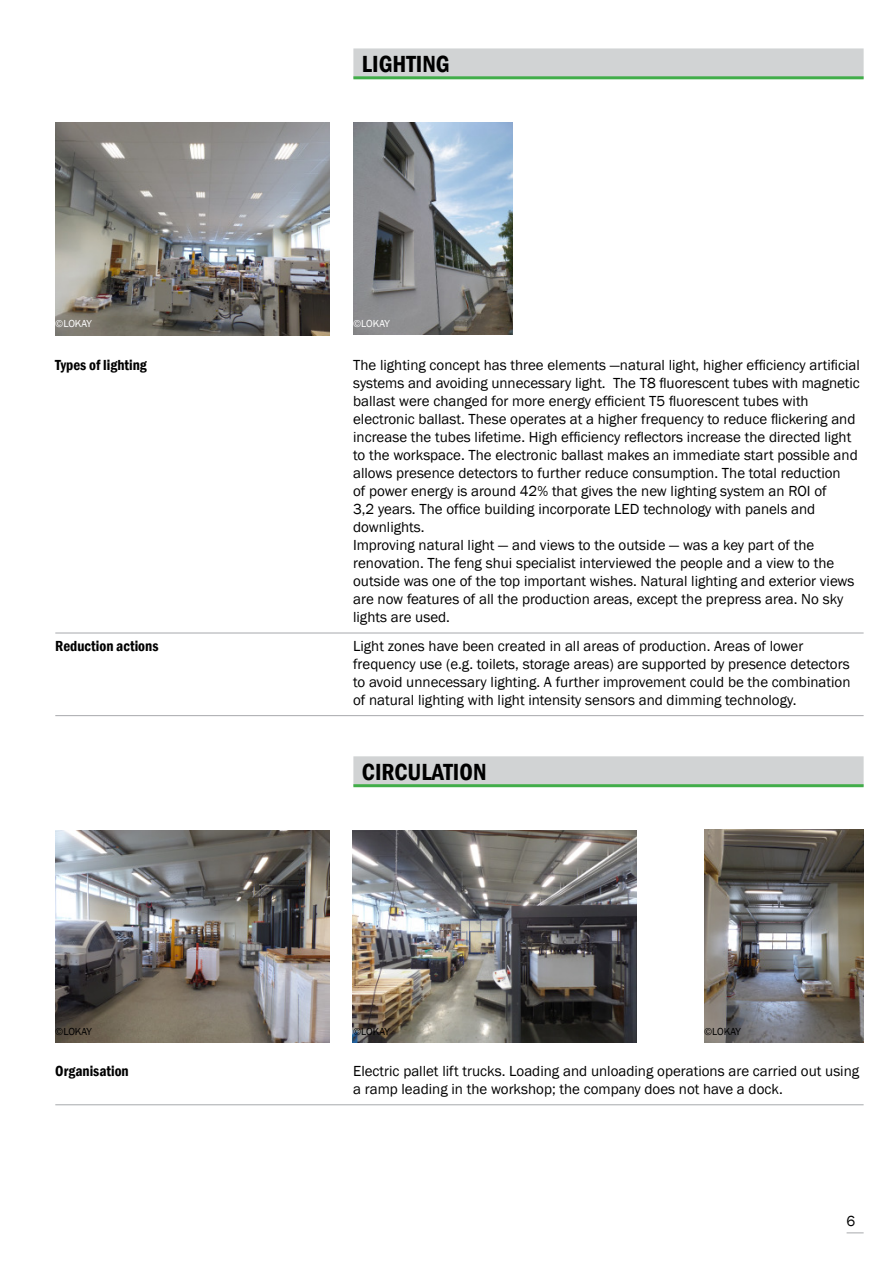
<style>
.page{position:relative;width:893px;height:1263px;background:#fff}
.page>*{position:absolute;margin:0;border:0;box-sizing:border-box;transform-origin:0 0}
.t1{font:600 condensed 24px "Franklin Gothic";color:#000}
.t2{font:15px/18px "Franklin Gothic";color:#000}
.t3{font:600 condensed 15px "Franklin Gothic";color:#000}
.t4{font:10.5px "Franklin Gothic";letter-spacing:-.01em;color:#000}
.t5{font:10.5px "Franklin Gothic";letter-spacing:-.01em;color:#fff}
</style>
<div class="page">
<svg style="left:846px;top:1233px;width:17px;height:1px"></svg>
<div style="left:353px;top:48px;width:510px;height:30px;background:#d1d3d4"></div>
<hr style="left:353px;top:76px;width:510px;height:3px;background:#41ad49">
<div style="left:353px;top:756px;width:510px;height:30px;background:#d1d3d4"></div>
<hr style="left:353px;top:784px;width:510px;height:3px;background:#41ad49">
<img style="left:353px;top:122px;width:159px;height:213px">
<img style="left:55px;top:122px;width:274px;height:213px">
<img style="left:353px;top:830px;width:283px;height:213px">
<img style="left:55px;top:830px;width:274px;height:213px">
<hr style="left:55px;top:633px;width:808px;height:1px;background:#a7a9ac">
<hr style="left:55px;top:715px;width:808px;height:1px;background:#a7a9ac">
<hr style="left:55px;top:1104px;width:808px;height:1px;background:#a7a9ac">
<img style="left:704px;top:830px;width:159px;height:212px">
<h1 class="t1" style="left:362px;top:54px;width:89px">LIGHTING</h1>
<p class="t5" style="left:55px;top:320px;width:38px">©LOKAY</p>
<p class="t5" style="left:353px;top:320px;width:38px">©LOKAY</p>
<p class="t3" style="left:55px;top:359px;width:93px">Types of lighting</p>
<p class="t2" style="left:353px;top:357px;width:508px">The lighting concept has three elements —natural light, higher efficiency artificial systems and avoiding unnecessary light. The T8 fluorescent tubes with magnetic ballast were changed for more energy efficient T5 fluorescent tubes with electronic ballast. These operates at a higher frequency to reduce flickering and increase the tubes lifetime. High efficiency reflectors increase the directed light to the workspace. The electronic ballast makes an immediate start possible and allows presence detectors to further reduce consumption. The total reduction<br>of power energy is around 42% that gives the new lighting system an ROI of<br>3,2 years. The office building incorporate LED technology with panels and downlights.<br>Improving natural light — and views to the outside — was a key part of the renovation. The feng shui specialist interviewed the people and a view to the outside was one of the top important wishes. Natural lighting and exterior views are now features of all the production areas, except the prepress area. No sky lights are used.</p>
<p class="t3" style="left:55px;top:639px;width:105px">Reduction actions</p>
<p class="t2" style="left:353px;top:637px;width:499px">Light zones have been created in all areas of production. Areas of lower frequency use (e.g. toilets, storage areas) are supported by presence detectors to avoid unnecessary lighting. A further improvement could be the combination of natural lighting with light intensity sensors and dimming technology.</p>
<h1 class="t1" style="left:362px;top:762px;width:126px">CIRCULATION</h1>
<p class="t4" style="left:55px;top:1027px;width:38px">©LOKAY</p>
<p class="t4" style="left:353px;top:1027px;width:38px">©LOKAY</p>
<p class="t4" style="left:704px;top:1027px;width:38px">©LOKAY</p>
<p class="t3" style="left:55px;top:1065px;width:75px">Organisation</p>
<p class="t2" style="left:353px;top:1063px;width:507px">Electric pallet lift trucks. Loading and unloading operations are carried out using a ramp leading in the workshop; the company does not have a dock.</p>
<p class="t2" style="left:846px;top:1213px;width:10px">6</p>
</div>
